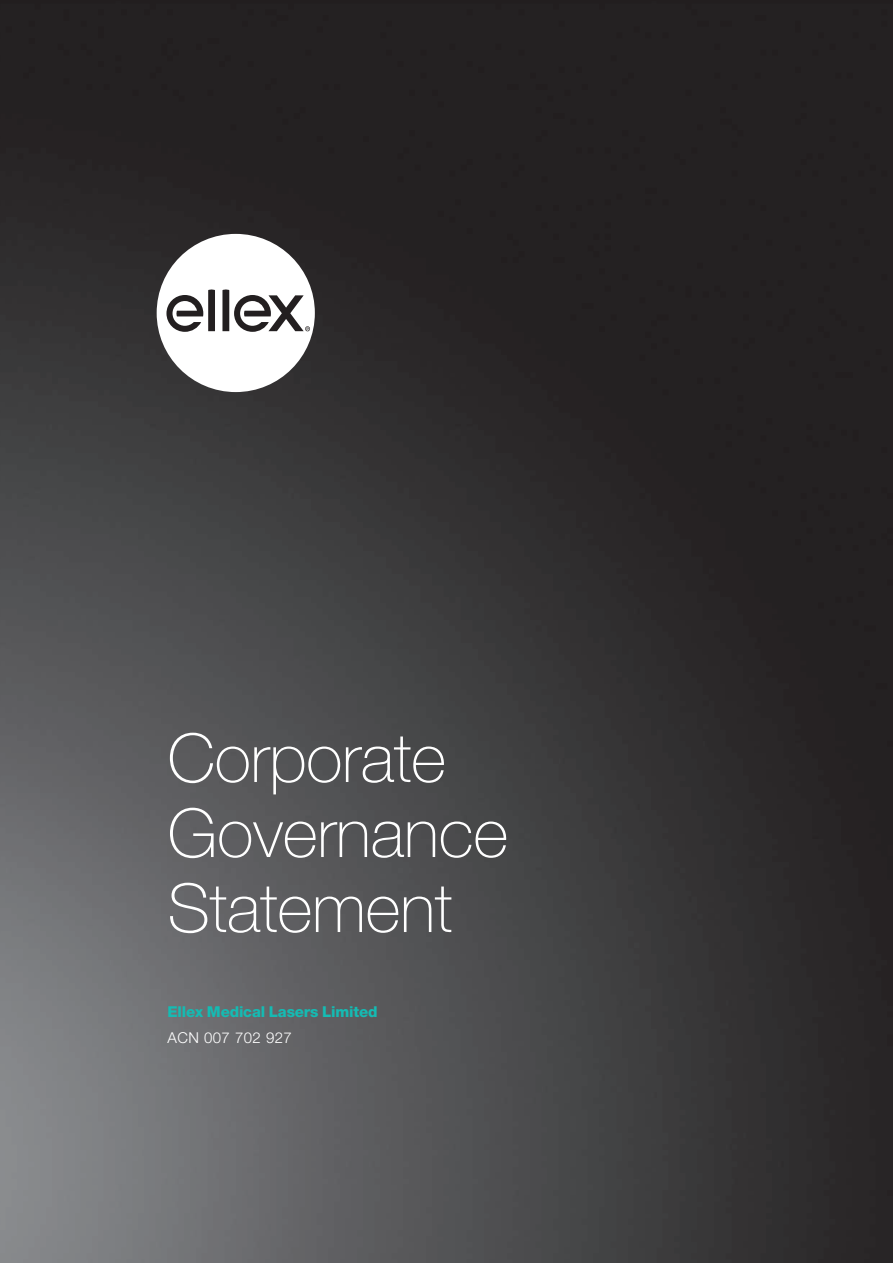
<style>
.page{position:relative;width:893px;height:1263px;background:#fff}
.page>*{position:absolute;margin:0;border:0;box-sizing:border-box;transform-origin:0 0}
.t1{font:100 67.5px/75px "Helvetica Neue LT Std";letter-spacing:-.005em;color:#fff}
.t2{font:800 15px "Helvetica Neue LT Std";letter-spacing:-.01em;color:#15bbb3}
.Body_Copy{font:300 15px "Helvetica Neue LT Std";letter-spacing:.03em;color:#fff}
</style>
<div class="page">
<img style="left:0;top:0;width:893px;height:1263px">
<div style="left:157px;top:234px;width:158px;height:158px;background:#fff;border-radius:50%"></div>
<svg style="left:166px;top:289px;width:49px;height:43px"></svg>
<svg style="left:222px;top:289px;width:88px;height:43px"></svg>
<p class="t1" style="left:167px;top:720px;width:342px">Corporate<br>Governance<br>Statement</p>
<p class="t2" style="left:167px;top:1003px;width:212px">Ellex Medical Lasers Limited</p>
<p class="Body_Copy" style="left:167px;top:1028px;width:126px">ACN 007 702 927</p>
</div>
